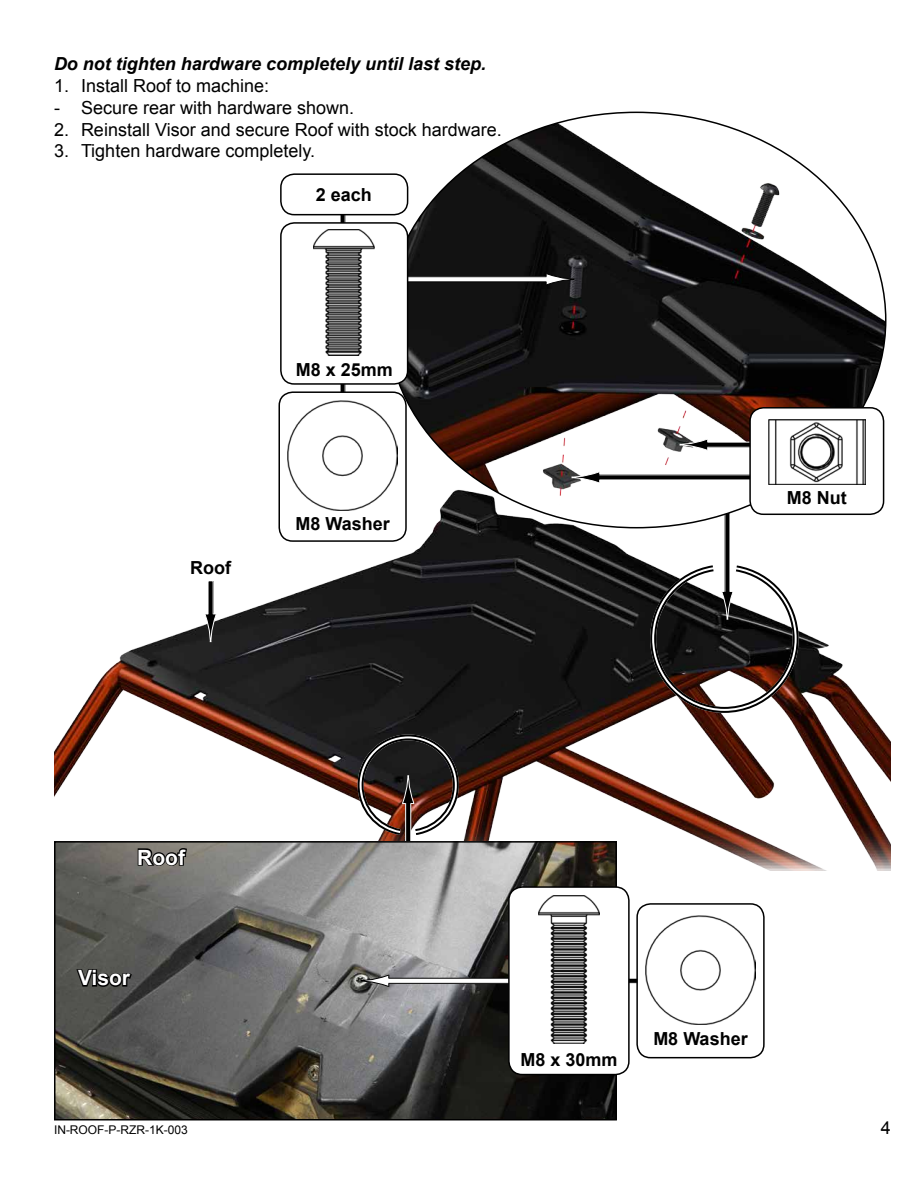
<style>
.page{position:relative;width:918px;height:1188px;background:#fff}
.page>*{position:absolute;margin:0;border:0;box-sizing:border-box;transform-origin:0 0}
.t1{font:700 21px "Arial";color:#fff}
.t2{font:18px "Arial";color:#000}
.t3{font:700 18px "Arial";color:#000}
.t4{font:italic 700 18px "Arial";color:#000}
.t5{font:12px "Arial";color:#000}
</style>
<div class="page">
<img style="left:54px;top:528px;width:837px;height:342px">
<div style="left:208px;top:581px;width:5px;height:33px;background:#000"></div>
<svg style="left:204px;top:613px;width:13px;height:29px"></svg>
<div style="left:725px;top:374px;width:5px;height:218px;background:#000"></div>
<svg style="left:647px;top:561px;width:155px;height:155px"></svg>
<img style="left:387px;top:112px;width:499px;height:416px">
<div style="left:340px;top:193px;width:5px;height:221px;background:#000"></div>
<div style="left:387px;top:277px;width:159px;height:5px;background:#fff"></div>
<div style="left:386px;top:276px;width:161px;height:6px;border:1px solid #000"></div>
<svg style="left:545px;top:273px;width:30px;height:13px"></svg>
<div style="left:707px;top:442px;width:104px;height:5px;background:#000"></div>
<svg style="left:679px;top:438px;width:30px;height:13px"></svg>
<div style="left:599px;top:475px;width:226px;height:5px;background:#000"></div>
<svg style="left:571px;top:471px;width:30px;height:13px"></svg>
<div style="left:750px;top:408px;width:134px;height:106px;background:#fff;border-radius:14px"></div>
<div style="left:749px;top:407px;width:135px;height:108px;border:2px solid #000;border-radius:14px"></div>
<img style="left:768px;top:419px;width:98px;height:65px">
<div style="left:406px;top:803px;width:5px;height:218px;background:#000"></div>
<div style="left:405px;top:803px;width:6px;height:219px;border:1px solid #fff"></div>
<svg style="left:355px;top:731px;width:107px;height:108px"></svg>
<img style="left:57px;top:844px;width:557px;height:273px">
<div style="left:54px;top:841px;width:563px;height:279px;border:2px solid #000"></div>
<svg style="left:75px;top:968px;width:58px;height:21px"></svg>
<svg style="left:137px;top:847px;width:51px;height:21px"></svg>
<div style="left:279px;top:392px;width:127px;height:149px;background:#fff;border-radius:14px"></div>
<div style="left:278px;top:391px;width:129px;height:151px;border:2px solid #000;border-radius:14px"></div>
<img style="left:288px;top:401px;width:109px;height:109px">
<div style="left:281px;top:223px;width:127px;height:161px;background:#fff;border-radius:14px"></div>
<div style="left:280px;top:222px;width:128px;height:163px;border:2px solid #000;border-radius:14px"></div>
<img style="left:314px;top:229px;width:61px;height:127px">
<div style="left:281px;top:174px;width:127px;height:41px;background:#fff;border-radius:14px"></div>
<div style="left:280px;top:173px;width:128px;height:42px;border:2px solid #000;border-radius:14px"></div>
<div style="left:388px;top:978px;width:163px;height:5px;background:#fff"></div>
<div style="left:388px;top:978px;width:163px;height:6px;border:1px solid #000"></div>
<svg style="left:360px;top:974px;width:30px;height:13px"></svg>
<div style="left:613px;top:978px;width:68px;height:5px;background:#000"></div>
<div style="left:613px;top:978px;width:69px;height:6px;border:1px solid #fff"></div>
<div style="left:637px;top:904px;width:127px;height:154px;background:#fff;border-radius:14px"></div>
<div style="left:636px;top:903px;width:129px;height:155px;border:2px solid #000;border-radius:14px"></div>
<img style="left:646px;top:915px;width:109px;height:109px">
<div style="left:509px;top:887px;width:120px;height:188px;background:#fff;border-radius:14px"></div>
<div style="left:508px;top:886px;width:122px;height:189px;border:2px solid #000;border-radius:14px"></div>
<img style="left:538px;top:896px;width:61px;height:147px">
<p class="t4" style="left:54px;top:52px;width:434px">Do not tighten hardware completely until last step.</p>
<p class="t2" style="left:54px;top:74px;width:217px">1. Install Roof to machine:</p>
<p class="t2" style="left:54px;top:96px;width:302px">- Secure rear with hardware shown.</p>
<p class="t2" style="left:54px;top:118px;width:449px">2. Reinstall Visor and secure Roof with stock hardware.</p>
<p class="t2" style="left:54px;top:139px;width:263px">3. Tighten hardware completely.</p>
<p class="t3" style="left:316px;top:183px;width:58px">2 each</p>
<p class="t3" style="left:190px;top:556px;width:42px">Roof</p>
<p class="t3" style="left:296px;top:358px;width:99px">M8 x 25mm</p>
<p class="t3" style="left:295px;top:512px;width:96px">M8 Washer</p>
<p class="t1" style="left:137px;top:843px;width:49px">Roof</p>
<p class="t1" style="left:78px;top:964px;width:54px">Visor</p>
<p class="t3" style="left:787px;top:486px;width:61px">M8 Nut</p>
<p class="t3" style="left:520px;top:1047px;width:99px">M8 x 30mm</p>
<p class="t3" style="left:653px;top:1026px;width:96px">M8 Washer</p>
<p class="t5" style="left:54px;top:1122px;width:136px">IN-ROOF-P-RZR-1K-003</p>
<p class="t2" style="left:881px;top:1116px;width:12px">4</p>
</div>
